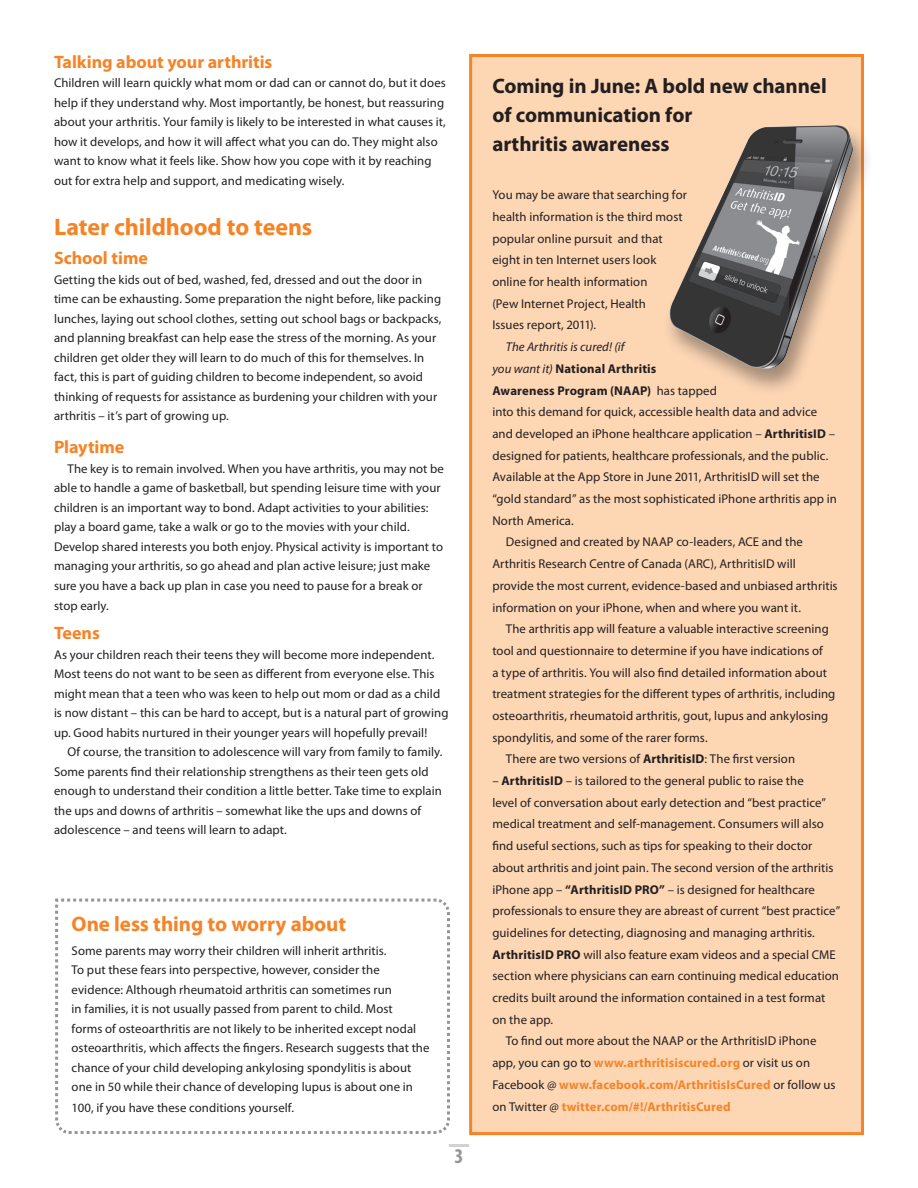
<style>
.page{position:relative;width:918px;height:1188px;background:#fff}
.page>*{position:absolute;margin:0;border:0;box-sizing:border-box;transform-origin:0 0}
.Head_12{font:700 24px "Myriad Pro";letter-spacing:-.005em;color:#f58427}
.Head_12-2{font:700 21px/29.2px "Myriad Pro";letter-spacing:-.005em;color:#231f20}
.Head_12-3{font:700 21px "Myriad Pro";letter-spacing:-.005em;color:#f58427}
.Page_Number{font:700 condensed 21px "Myriad Pro";color:#939598}
.Head_12-4{font:700 18px "Myriad Pro";letter-spacing:-.005em;color:#f58427}
.Text_Indent{font:12.75px/21.8px "Myriad Pro";letter-spacing:.005em;color:#231f20}
.Text_1st{font:12.75px/19.5px "Myriad Pro";letter-spacing:.005em;color:#231f20}
.s1{font-style:italic}
.s2{font-weight:700}
.s3{font-weight:700;color:#f58427}
</style>
<div class="page">
<hr style="left:449px;top:1144px;width:20px;height:3px;background:#d1d2d4">
<div style="left:471px;top:56px;width:391px;height:1078px;background:#fdd6b4"></div>
<div style="left:469px;top:54px;width:395px;height:1081px;border:3px solid #f58427"></div>
<svg style="left:55px;top:898px;width:395px;height:236px"></svg>
<div style="left:662px;top:124px;width:212px;height:273px;background:#231f20;opacity:.41"></div>
<img style="left:667px;top:125px;width:187px;height:244px">
<p class="Head_12-4" style="left:54px;top:50px;width:220px">Talking about your arthritis</p>
<p class="Text_1st" style="left:54px;top:73px;width:393px">Children will learn quickly what mom or dad can or cannot do, but it does help if they understand why. Most importantly, be honest, but reassuring about your arthritis. Your family is likely to be interested in what causes it, how it develops, and how it will affect what you can do. They might also want to know what it feels like. Show how you cope with it by reaching out for extra help and support, and medicating wisely.</p>
<p class="Head_12" style="left:54px;top:211px;width:260px">Later childhood to teens</p>
<p class="Head_12-4" style="left:54px;top:246px;width:96px">School time</p>
<p class="Text_1st" style="left:54px;top:269px;width:389px">Getting the kids out of bed, washed, fed, dressed and out the door in time can be exhausting. Some preparation the night before, like packing lunches, laying out school clothes, setting out school bags or backpacks, and planning breakfast can help ease the stress of the morning. As your children get older they will learn to do much of this for themselves. In fact, this is part of guiding children to become independent, so avoid thinking of requests for assistance as burdening your children with your arthritis – it’s part of growing up.</p>
<p class="Head_12-4" style="left:54px;top:435px;width:72px">Playtime</p>
<p class="Text_Indent" style="left:54px;top:458px;width:392px;line-height:19.6px;text-indent:14px">The key is to remain involved. When you have arthritis, you may not be able to handle a game of basketball, but spending leisure time with your children is an important way to bond. Adapt activities to your abilities: play a board game, take a walk or go to the movies with your child.<br>Develop shared interests you both enjoy. Physical activity is important to managing your arthritis, so go ahead and plan active leisure; just make sure you have a back up plan in case you need to pause for a break or stop early.</p>
<p class="Head_12-4" style="left:54px;top:621px;width:47px">Teens</p>
<p class="Text_1st" style="left:54px;top:644px;width:396px">As your children reach their teens they will become more independent.<br>Most teens do not want to be seen as different from everyone else. This might mean that a teen who was keen to help out mom or dad as a child is now distant – this can be hard to accept, but is a natural part of growing up. Good habits nurtured in their younger years will hopefully prevail!</p>
<p class="Text_Indent" style="left:54px;top:742px;width:390px;line-height:19.5px;text-indent:14px">Of course, the transition to adolescence will vary from family to family.<br>Some parents find their relationship strengthens as their teen gets old enough to understand their condition a little better. Take time to explain the ups and downs of arthritis – somewhat like the ups and downs of adolescence – and teens will learn to adapt.</p>
<p class="Head_12-3" style="left:72px;top:910px;width:276px">One less thing to worry about</p>
<p class="Text_1st" style="left:72px;top:941px;width:359px">Some parents may worry their children will inherit arthritis.<br>To put these fears into perspective, however, consider the evidence: Although rheumatoid arthritis can sometimes run<br>in families, it is not usually passed from parent to child. Most<br>forms of osteoarthritis are not likely to be inherited except nodal osteoarthritis, which affects the fingers. Research suggests that the chance of your child developing ankylosing spondylitis is about one in 50 while their chance of developing lupus is about one in</p>
<p class="Text_1st" style="left:72px;top:1098px;width:224px">100, if you have these conditions yourself.</p>
<p class="Page_Number" style="left:455px;top:1143px;width:10px">3</p>
<p class="Head_12-2" style="left:492px;top:71px;width:336px">Coming in June: A bold new channel of communication for<br>arthritis awareness</p>
<p class="Text_Indent" style="left:492px;top:184px;width:196px">You may be aware that searching for health information is the third most popular online pursuit and that eight in ten Internet users look online for health information<br>(Pew Internet Project, Health<br>Issues report, 2011).</p>
<p class="Text_Indent" style="left:492px;top:336px;width:346px;text-indent:14px"><span class="s1">The Arthritis is cured! (if<br>you want it)</span> <span class="s2">National Arthritis<br>Awareness Program (NAAP)</span> has tapped<br>into this demand for quick, accessible health data and advice and developed an iPhone healthcare application – <span class="s2">ArthritisID</span> – designed for patients, healthcare professionals, and the public.<br>Available at the App Store in June 2011, ArthritisID will set the “gold standard” as the most sophisticated iPhone arthritis app in North America.</p>
<p class="Text_Indent" style="left:492px;top:531px;width:347px;text-indent:14px">Designed and created by NAAP co-leaders, ACE and the Arthritis Research Centre of Canada (ARC), ArthritisID will provide the most current, evidence-based and unbiased arthritis information on your iPhone, when and where you want it.</p>
<p class="Text_Indent" style="left:492px;top:618px;width:345px;text-indent:14px">The arthritis app will feature a valuable interactive screening tool and questionnaire to determine if you have indications of<br>a type of arthritis. You will also find detailed information about treatment strategies for the different types of arthritis, including osteoarthritis, rheumatoid arthritis, gout, lupus and ankylosing spondylitis, and some of the rarer forms.</p>
<p class="Text_Indent" style="left:506px;top:748px;width:291px">There are two versions of <span class="s2">ArthritisID</span>: The first version</p>
<p class="Text_Indent" style="left:492px;top:770px;width:349px">– <span class="s2">ArthritisID</span> – is tailored to the general public to raise the<br>level of conversation about early detection and “best practice” medical treatment and self-management. Consumers will also find useful sections, such as tips for speaking to their doctor about arthritis and joint pain. The second version of the arthritis iPhone app – <span class="s2">“ArthritisID PRO”</span> – is designed for healthcare professionals to ensure they are abreast of current “best practice” guidelines for detecting, diagnosing and managing arthritis.<br><span class="s2">ArthritisID PRO</span> will also feature exam videos and a special CME section where physicians can earn continuing medical education credits built around the information contained in a test format on the app.</p>
<p class="Text_Indent" style="left:492px;top:1030px;width:345px;text-indent:14px">To find out more about the NAAP or the ArthritisID iPhone app, you can go to <span class="s3">www.arthritisiscured.org</span> or visit us on Facebook @ <span class="s3">www.facebook.com/ArthritisIsCured</span> or follow us on Twitter @ <span class="s3">twitter.com/#!/ArthritisCured</span></p>
</div>
